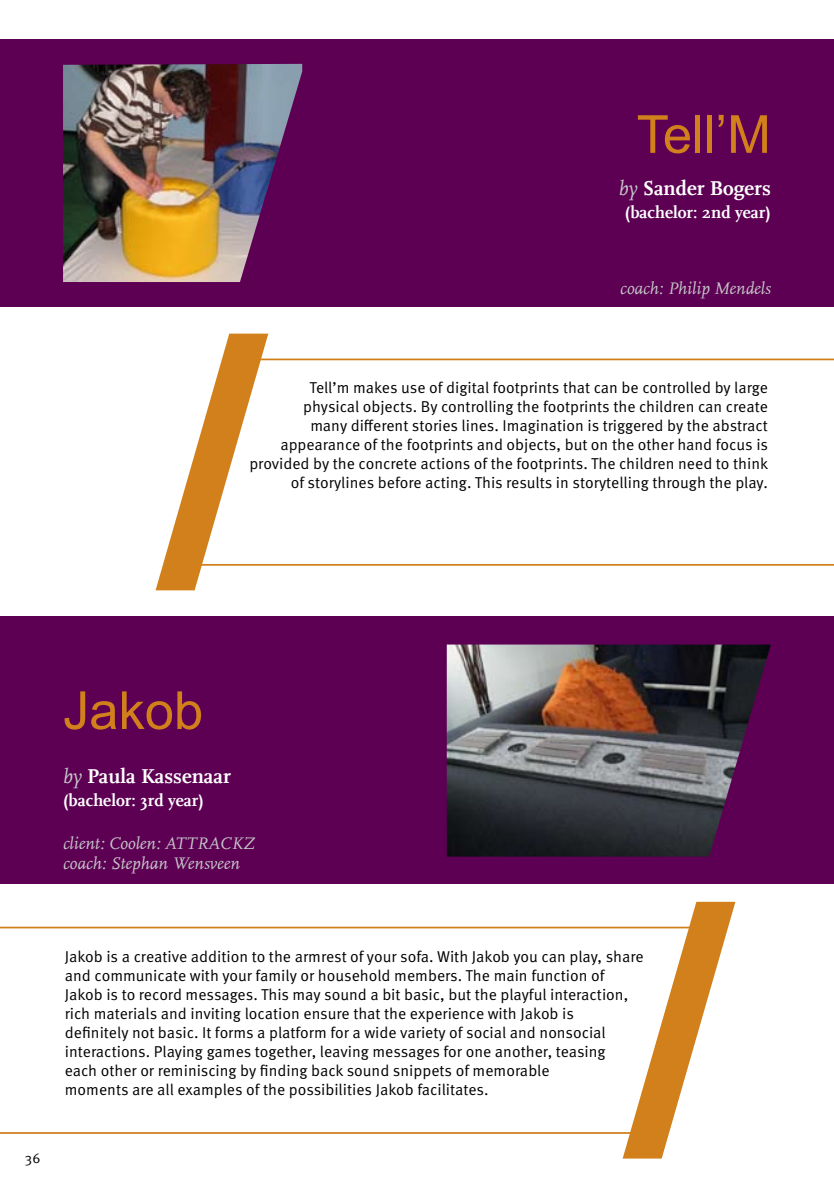
<style>
.page{position:relative;width:834px;height:1191px;background:#fff}
.page>*{position:absolute;margin:0;border:0;box-sizing:border-box;transform-origin:0 0}
.t1{font:52.5px "Arial";color:#d1801c}
.t2{font:700 21px "TUE Scala";color:#fff}
.t3{font:italic 17.5px "TUE Scala";color:#c6c8ca}
.t4{font:700 17.5px "TUE Scala";color:#fff}
.t5{font:15.75px/18.9px "Meta Pro";color:#000;text-align:right}
.t6{font:14px "Meta Pro";color:#000}
.s1{font-weight:400;font-style:italic;color:#c6c8ca}
</style>
<div class="page">
<div style="left:0;top:616px;width:833px;height:268px;background:#5d0053"></div>
<div style="left:0;top:39px;width:833px;height:267px;background:#5d0053"></div>
<img style="left:63px;top:64px;width:239px;height:218px">
<img style="left:446px;top:644px;width:324px;height:212px">
<svg style="left:0;top:926px;width:592px;height:208px"></svg>
<svg style="left:125px;top:306px;width:174px;height:285px"></svg>
<svg style="left:592px;top:901px;width:144px;height:258px"></svg>
<svg style="left:178px;top:357px;width:655px;height:209px"></svg>
<h1 class="t1" style="left:636px;top:100px;width:136px">Tell’M</h1>
<h2 class="t2" style="left:618px;top:175px;width:154px"><span class="s1">by</span> Sander Bogers</h2>
<p class="t4" style="left:624px;top:202px;width:147px">(bachelor: 2nd year)</p>
<p class="t3" style="left:620px;top:279px;width:152px">coach: Philip Mendels</p>
<p class="t5" style="left:249px;top:379px;width:520px">Tell’m makes use of digital footprints that can be controlled by large<br>physical objects. By controlling the footprints the children can create<br>many different stories lines. Imagination is triggered by the abstract appearance of the footprints and objects, but on the other hand focus is provided by the concrete actions of the footprints. The children need to think of storylines before acting. This results in storytelling through the play.</p>
<h1 class="t1" style="left:63px;top:676px;width:142px">Jakob</h1>
<h2 class="t2" style="left:63px;top:764px;width:169px"><span class="s1">by</span> Paula Kassenaar</h2>
<p class="t4" style="left:63px;top:790px;width:142px">(bachelor: 3rd year)</p>
<p class="t3" style="left:63px;top:833px;width:193px">client: Coolen: ATTRACKZ</p>
<p class="t3" style="left:63px;top:854px;width:178px">coach: Stephan Wensveen</p>
<p class="t6" style="left:25px;top:1149px;width:17px">36</p>
<p class="t5" style="left:65px;top:947px;width:580px;text-align:left">Jakob is a creative addition to the armrest of your sofa. With Jakob you can play, share and communicate with your family or household members. The main function of Jakob is to record messages. This may sound a bit basic, but the playful interaction, rich materials and inviting location ensure that the experience with Jakob is<br>definitely not basic. It forms a platform for a wide variety of social and nonsocial interactions. Playing games together, leaving messages for one another, teasing<br>each other or reminiscing by finding back sound snippets of memorable<br>moments are all examples of the possibilities Jakob facilitates.</p>
</div>
